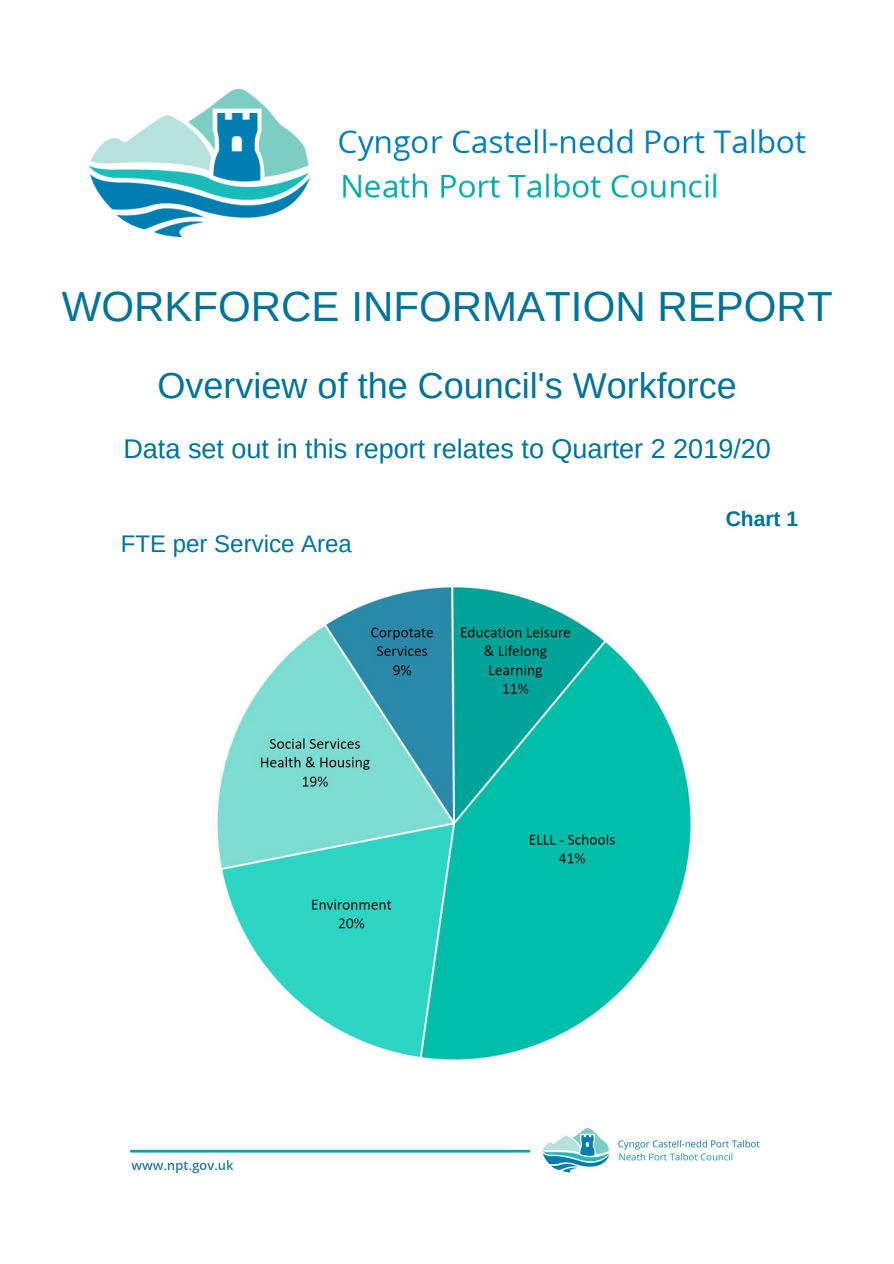
<style>
.page{position:relative;width:894px;height:1264px;background:#fff}
.page>*{position:absolute;margin:0;border:0;box-sizing:border-box;transform-origin:0 0}
.t1{font:42px "Arimo";color:#007398}
.t2{font:36px "Arimo";color:#007398}
.t3{font:27px "Arimo";color:#007398}
.t4{font:24px "Arimo";color:#007398}
.t5{font:700 21px "Arimo";color:#007398}
</style>
<div class="page">
<img style="left:89px;top:89px;width:715px;height:148px">
<img style="left:217px;top:585px;width:475px;height:476px">
<img style="left:129px;top:1127px;width:631px;height:47px">
<h1 class="t1" style="left:62px;top:283px;width:772px">WORKFORCE INFORMATION REPORT</h1>
<h2 class="t2" style="left:157px;top:365px;width:580px">Overview of the Council's Workforce</h2>
<p class="t3" style="left:123px;top:434px;width:649px">Data set out in this report relates to Quarter 2 2019/20</p>
<p class="t4" style="left:121px;top:530px;width:232px">FTE per Service Area</p>
<p class="t5" style="left:725px;top:506px;width:74px">Chart 1</p>
</div>
